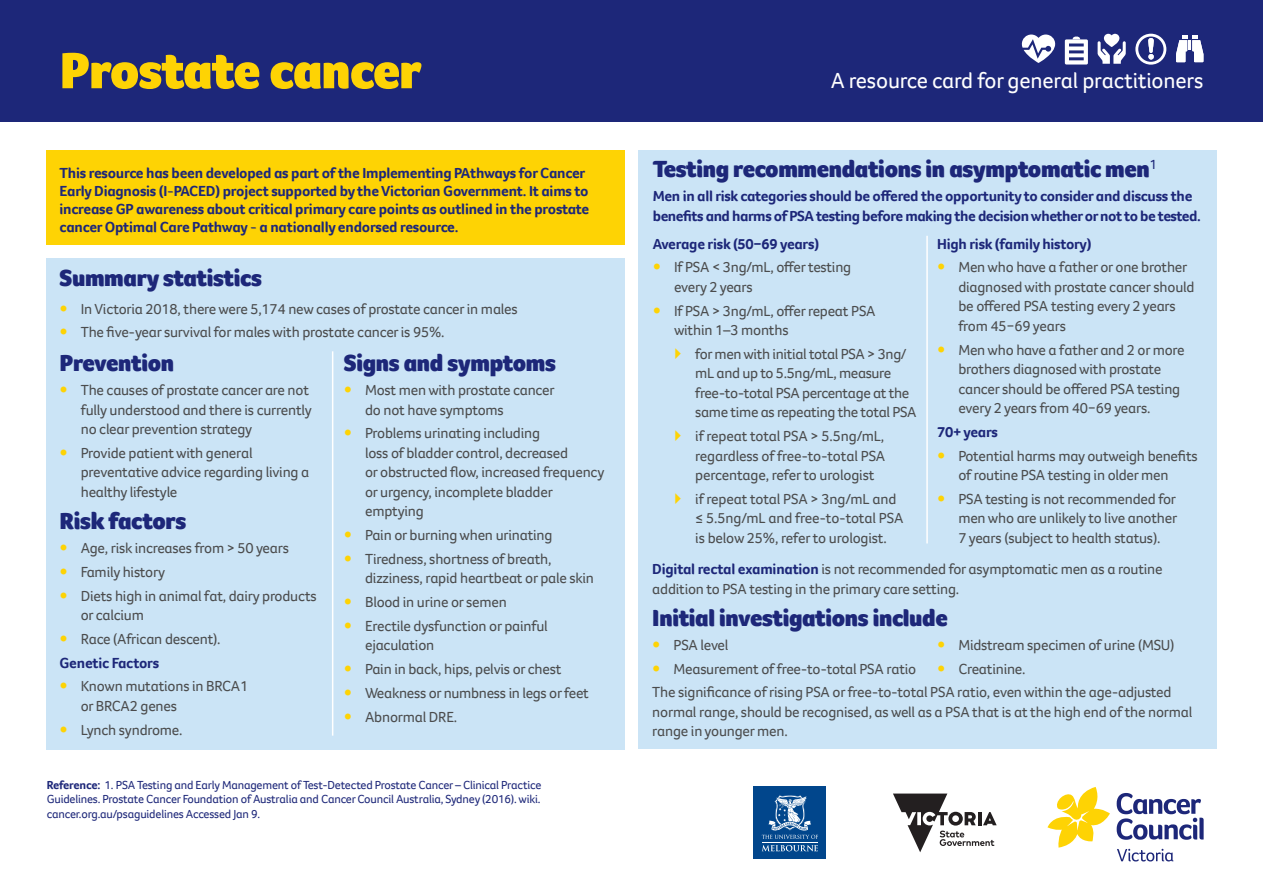
<style>
.page{position:relative;width:1263px;height:893px;background:#fff}
.page>*{position:absolute;margin:0;border:0;box-sizing:border-box;transform-origin:0 0}
.heading{font:900 52.5px "Foco CC";letter-spacing:-.015em;color:#fed304}
.sub_heading{font:900 24px "Foco CC";letter-spacing:-.015em;color:#1d2779}
.t1{font:22.5px "Foco CC";letter-spacing:-.01em;color:#fff}
.body_bullets{font:15px/19.5px "Foco CC";letter-spacing:-.015em;color:#4b4c4d}
.body{font:700 15px/18px "Foco CC App";letter-spacing:-.015em;color:#1d2779}
.bullets_2{font:15px/19.5px "Foco CC";letter-spacing:-.025em;color:#4b4c4d}
.body-2{font:15px/19.5px "Foco CC";letter-spacing:-.015em;color:#4b4c4d}
.Reference_Notes{font:12px/14.4px "Foco CC";letter-spacing:-.015em;color:#1d2779;text-align:justify}
.s1{font-family:"Foco CC App";font-weight:700}
.s2{font-family:"Foco CC App";font-weight:700;color:#1d2779}
</style>
<div class="page">
<svg style="left:1047px;top:787px;width:63px;height:61px"></svg>
<svg style="left:1117px;top:793px;width:86px;height:47px"></svg>
<svg style="left:1117px;top:849px;width:56px;height:12px"></svg>
<svg style="left:893px;top:793px;width:104px;height:59px"></svg>
<div style="left:754px;top:787px;width:72px;height:72px;background:#01468c"></div>
<hr style="left:762px;top:842px;width:56px;height:1px;background:#fff">
<svg style="left:762px;top:845px;width:56px;height:6px"></svg>
<svg style="left:762px;top:795px;width:56px;height:44px"></svg>
<div style="left:0;top:0;width:1263px;height:121px;background:#1d2779"></div>
<svg style="left:1176px;top:35px;width:27px;height:27px"></svg>
<svg style="left:1135px;top:34px;width:31px;height:31px"></svg>
<svg style="left:1022px;top:35px;width:33px;height:28px"></svg>
<svg style="left:1065px;top:37px;width:23px;height:28px"></svg>
<svg style="left:1097px;top:34px;width:29px;height:30px"></svg>
<div style="left:47px;top:150px;width:578px;height:95px;background:#fed304"></div>
<div style="left:47px;top:258px;width:578px;height:491px;background:#cbe4f6"></div>
<div style="left:638px;top:150px;width:579px;height:599px;background:#cbe4f6"></div>
<hr style="left:332px;top:351px;width:1px;height:385px;background:#fff">
<hr style="left:926px;top:236px;width:2px;height:307px;background:#fff">
<p class="heading" style="left:60px;top:36px;width:364px">Prostate cancer</p>
<p class="body" style="left:60px;top:164px;width:531px">This resource has been developed as part of the Implementing PAthways for Cancer Early Diagnosis (I-PACED) project supported by the Victorian Government. It aims to increase GP awareness about critical primary care points as outlined in the prostate cancer Optimal Care Pathway - a nationally endorsed resource.</p>
<p class="sub_heading" style="left:60px;top:262px;width:204px">Summary statistics</p>
<p class="body_bullets" style="left:81px;top:299px;width:438px">In Victoria 2018, there were 5,174 new cases of prostate cancer in males</p>
<p class="body_bullets" style="left:81px;top:322px;width:365px">The five-year survival for males with prostate cancer is 95%.</p>
<p class="sub_heading" style="left:60px;top:347px;width:116px">Prevention</p>
<p class="body_bullets" style="left:81px;top:380px;width:233px">The causes of prostate cancer are not fully understood and there is currently no clear prevention strategy</p>
<p class="body_bullets" style="left:81px;top:443px;width:230px">Provide patient with general preventative advice regarding living a healthy lifestyle</p>
<p class="sub_heading" style="left:60px;top:505px;width:128px">Risk factors</p>
<p class="body_bullets" style="left:81px;top:538px;width:210px">Age, risk increases from &gt; 50 years</p>
<p class="body_bullets" style="left:81px;top:562px;width:86px">Family history</p>
<p class="body_bullets" style="left:81px;top:586px;width:238px">Diets high in animal fat, dairy products or calcium</p>
<p class="body_bullets" style="left:81px;top:629px;width:141px">Race (African descent).</p>
<p class="body" style="left:60px;top:653px;width:101px">Genetic Factors</p>
<p class="body_bullets" style="left:81px;top:676px;width:169px">Known mutations in BRCA1 or BRCA2 genes</p>
<p class="body_bullets" style="left:81px;top:720px;width:103px">Lynch syndrome.</p>
<p class="sub_heading" style="left:344px;top:347px;width:214px">Signs and symptoms</p>
<p class="body_bullets" style="left:365px;top:380px;width:191px">Most men with prostate cancer do not have symptoms</p>
<p class="body_bullets" style="left:365px;top:423px;width:241px">Problems urinating including<br>loss of bladder control, decreased<br>or obstructed flow, increased frequency or urgency, incomplete bladder emptying</p>
<p class="body_bullets" style="left:365px;top:525px;width:189px">Pain or burning when urinating</p>
<p class="body_bullets" style="left:365px;top:549px;width:230px">Tiredness, shortness of breath, dizziness, rapid heartbeat or pale skin</p>
<p class="body_bullets" style="left:365px;top:592px;width:143px">Blood in urine or semen</p>
<p class="body_bullets" style="left:365px;top:616px;width:184px">Erectile dysfunction or painful ejaculation</p>
<p class="body_bullets" style="left:365px;top:659px;width:198px">Pain in back, hips, pelvis or chest</p>
<p class="body_bullets" style="left:365px;top:683px;width:225px">Weakness or numbness in legs or feet</p>
<p class="body_bullets" style="left:365px;top:707px;width:93px">Abnormal DRE.</p>
<p class="Reference_Notes" style="left:47px;top:777px;width:496px"><span class="s1">Reference:</span> 1. PSA Testing and Early Management of Test-Detected Prostate Cancer – Clinical Practice Guidelines. Prostate Cancer Foundation of Australia and Cancer Council Australia, Sydney (2016). wiki. cancer.org.au/psaguidelines Accessed Jan 9.</p>
<p class="t1" style="left:831px;top:66px;width:374px">A resource card for general practitioners</p>
<p class="sub_heading" style="left:653px;top:153px;width:506px">Testing recommendations in asymptomatic men<sup>1</sup></p>
<p class="body" style="left:653px;top:186px;width:550px;line-height:19.5px">Men in all risk categories should be offered the opportunity to consider and discuss the benefits and harms of PSA testing before making the decision whether or not to be tested.</p>
<p class="body" style="left:653px;top:234px;width:168px">Average risk (50−69 years)</p>
<p class="body_bullets" style="left:674px;top:257px;width:179px">If PSA &lt; 3ng/mL, offer testing every 2 years</p>
<p class="body_bullets" style="left:674px;top:301px;width:203px">If PSA &gt; 3ng/mL, offer repeat PSA within 1–3 months</p>
<p class="bullets_2" style="left:695px;top:344px;width:223px">for men with initial total PSA &gt; 3ng/ mL and up to 5.5ng/mL, measure free-to-total PSA percentage at the same time as repeating the total PSA</p>
<p class="bullets_2" style="left:695px;top:426px;width:192px;text-align:justify">if repeat total PSA &gt; 5.5ng/mL, regardless of free-to-total PSA percentage, refer to urologist</p>
<p class="bullets_2" style="left:695px;top:489px;width:210px">if repeat total PSA &gt; 3ng/mL and ≤ 5.5ng/mL and free-to-total PSA is below 25%, refer to urologist.</p>
<p class="body" style="left:937px;top:234px;width:156px">High risk (family history)</p>
<p class="body_bullets" style="left:958px;top:257px;width:238px">Men who have a father or one brother diagnosed with prostate cancer should be offered PSA testing every 2 years from 45−69 years</p>
<p class="body_bullets" style="left:958px;top:340px;width:228px">Men who have a father and 2 or more brothers diagnosed with prostate cancer should be offered PSA testing every 2 years from 40−69 years.</p>
<p class="body" style="left:937px;top:423px;width:62px">70+ years</p>
<p class="body_bullets" style="left:958px;top:446px;width:241px">Potential harms may outweigh benefits of routine PSA testing in older men</p>
<p class="body_bullets" style="left:958px;top:489px;width:220px;text-align:justify">PSA testing is not recommended for men who are unlikely to live another 7 years (subject to health status).</p>
<p class="body-2" style="left:652px;top:559px;width:512px"><span class="s2">Digital rectal examination</span> is not recommended for asymptomatic men as a routine addition to PSA testing in the primary care setting.</p>
<p class="sub_heading" style="left:652px;top:602px;width:297px">Initial investigations include</p>
<p class="body_bullets" style="left:673px;top:635px;width:56px">PSA level</p>
<p class="body_bullets" style="left:673px;top:659px;width:244px">Measurement of free-to-total PSA ratio</p>
<p class="body_bullets" style="left:958px;top:635px;width:218px">Midstream specimen of urine (MSU)</p>
<p class="body_bullets" style="left:958px;top:659px;width:69px">Creatinine.</p>
<p class="body-2" style="left:652px;top:682px;width:542px">The significance of rising PSA or free-to-total PSA ratio, even within the age-adjusted normal range, should be recognised, as well as a PSA that is at the high end of the normal range in younger men.</p>
</div>
